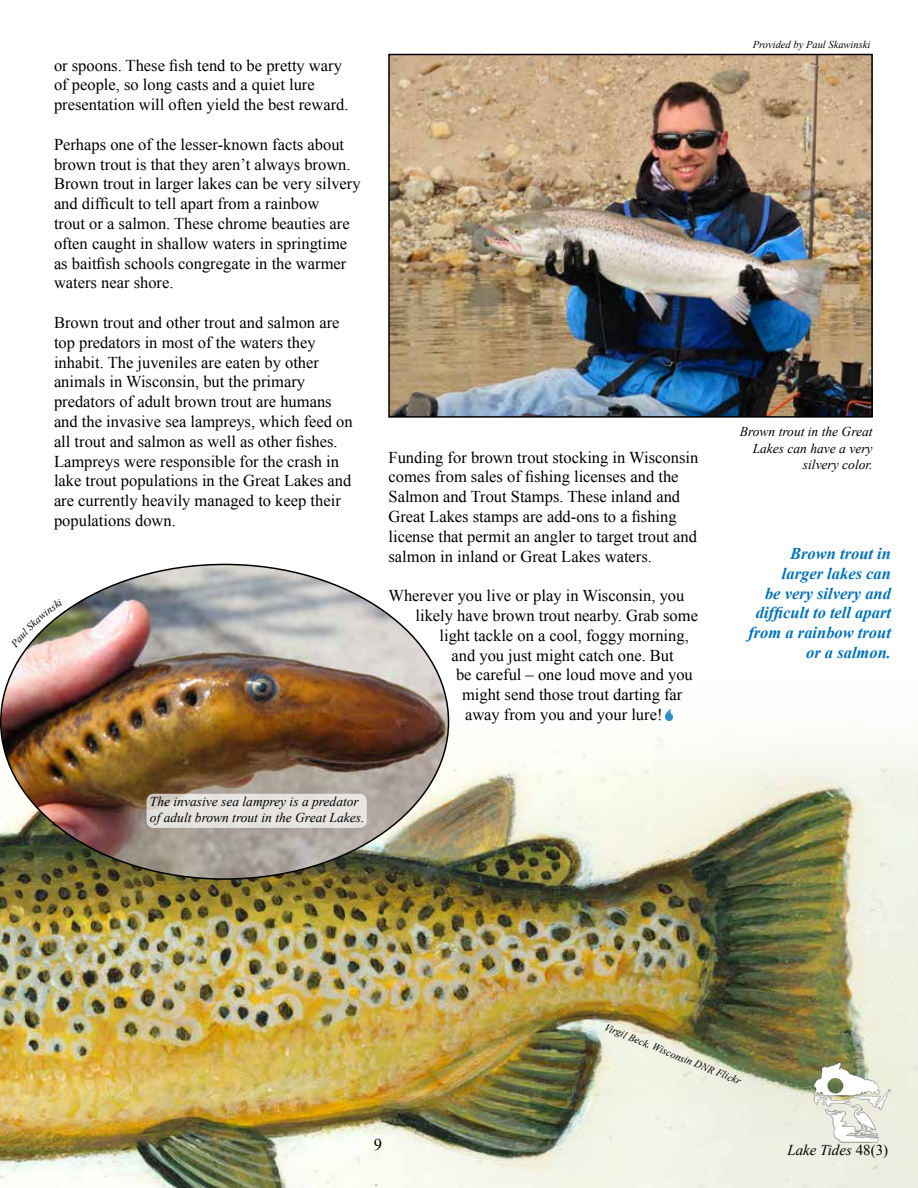
<style>
.page{position:relative;width:918px;height:1188px;background:#fff}
.page>*{position:absolute;margin:0;border:0;box-sizing:border-box;transform-origin:0 0}
.t1{font:16.5px/19.8px "Times New Roman";color:#000}
.t2{font:italic 700 16.5px/19.8px "Times New Roman";color:#0072bc;text-align:right}
.t3{font:italic 15px "Times New Roman";color:#000}
.t4{font:italic 13.5px/16.2px "Times New Roman";color:#000;text-align:right}
.t5{font:italic 10.5px "Times New Roman";color:#000}
.s1{font-style:normal}
</style>
<div class="page">
<img style="left:0;top:707px;width:918px;height:481px">
<svg style="left:666px;top:709px;width:7px;height:11px"></svg>
<img style="left:391px;top:57px;width:479px;height:358px">
<div style="left:388px;top:54px;width:485px;height:364px;border:2px solid #000"></div>
<img style="left:1px;top:564px;width:448px;height:315px">
<div style="left:147px;top:794px;width:220px;height:34px;background:#e6e3e1;border-radius:7px"></div>
<svg style="left:10px;top:599px;width:53px;height:49px"></svg>
<p class="t1" style="left:54px;top:55px;width:296px">or spoons. These fish tend to be pretty wary of people, so long casts and a quiet lure presentation will often yield the best reward.</p>
<p class="t1" style="left:54px;top:134px;width:308px">Perhaps one of the lesser-known facts about brown trout is that they aren’t always brown.<br>Brown trout in larger lakes can be very silvery and difficult to tell apart from a rainbow<br>trout or a salmon. These chrome beauties are often caught in shallow waters in springtime as baitfish schools congregate in the warmer waters near shore.</p>
<p class="t1" style="left:54px;top:312px;width:300px">Brown trout and other trout and salmon are top predators in most of the waters they inhabit. The juveniles are eaten by other animals in Wisconsin, but the primary predators of adult brown trout are humans and the invasive sea lampreys, which feed on all trout and salmon as well as other fishes.<br>Lampreys were responsible for the crash in lake trout populations in the Great Lakes and are currently heavily managed to keep their populations down.</p>
<p class="t1" style="left:389px;top:447px;width:311px">Funding for brown trout stocking in Wisconsin comes from sales of fishing licenses and the Salmon and Trout Stamps. These inland and Great Lakes stamps are add-ons to a fishing license that permit an angler to target trout and salmon in inland or Great Lakes waters.</p>
<p class="t1" style="left:389px;top:585px;width:297px">Wherever you live or play in Wisconsin, you</p>
<p class="t1" style="left:415px;top:605px;width:284px">likely have brown trout nearby. Grab some</p>
<p class="t1" style="left:440px;top:625px;width:251px">light tackle on a cool, foggy morning,</p>
<p class="t1" style="left:452px;top:645px;width:224px">and you just might catch one. But</p>
<p class="t1" style="left:456px;top:665px;width:238px">be careful – one loud move and you</p>
<p class="t1" style="left:462px;top:684px;width:222px">might send those trout darting far</p>
<p class="t1" style="left:465px;top:704px;width:199px">away from you and your lure!</p>
<p class="t4" style="left:150px;top:793px;width:216px;text-align:left">The invasive sea lamprey is a predator of adult brown trout in the Great Lakes.</p>
<p class="t5" style="left:753px;top:37px;width:119px">Provided by Paul Skawinski</p>
<p class="t4" style="left:740px;top:423px;width:134px">Brown trout in the Great<br>Lakes can have a very silvery color.</p>
<p class="t2" style="left:748px;top:543px;width:144px">Brown trout in larger lakes can<br>be very silvery and difficult to tell apart from a rainbow trout or a salmon.</p>
<p class="t5" style="left:608px;top:1020px;width:148px;rotate:22deg">Virgil Beck, Wisconsin DNR Flickr</p>
<p class="t1" style="left:374px;top:1134px;width:10px">9</p>
<p class="t3" style="left:787px;top:1139px;width:102px">Lake Tides <span class="s1">48(3)</span></p>
</div>
